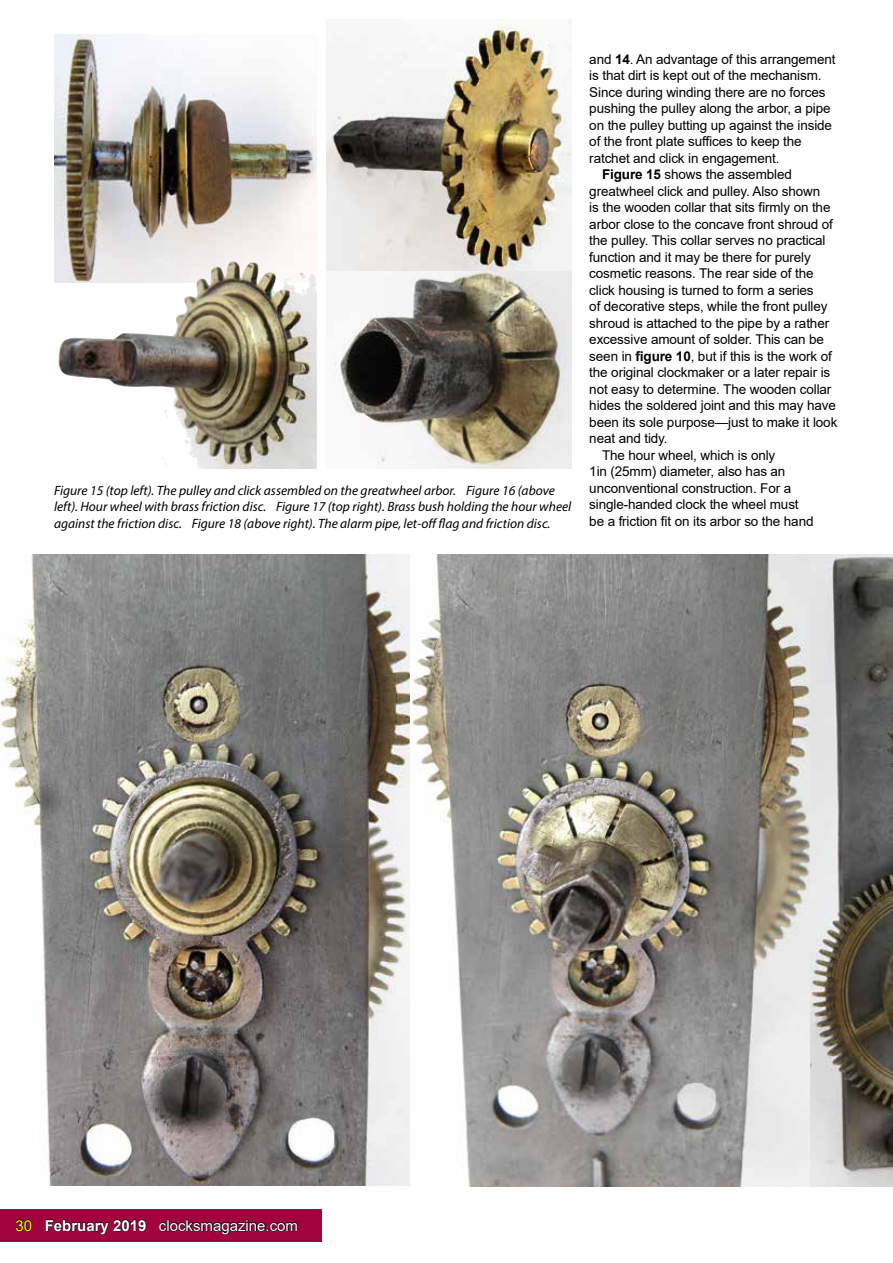
<style>
.page{position:relative;width:893px;height:1263px;background:#fff}
.page>*{position:absolute;margin:0;border:0;box-sizing:border-box;transform-origin:0 0}
.t1{font:15px "Arial";color:#fff}
.t2{font:13.5px "Arial";letter-spacing:-.01em;color:#000}
.t3{font:italic 13.5px/16.5px "Myriad Pro";color:#000}
.s1{font-weight:700}
.s2{color:#ff0}
</style>
<div class="page">
<div style="left:0;top:1209px;width:322px;height:32px;background:#a1013c"></div>
<svg style="left:15px;top:1219px;width:17px;height:13px"></svg>
<svg style="left:45px;top:1219px;width:101px;height:16px"></svg>
<svg style="left:159px;top:1219px;width:139px;height:16px"></svg>
<img style="left:54px;top:35px;width:263px;height:248px">
<img style="left:58px;top:261px;width:259px;height:208px">
<img style="left:327px;top:19px;width:244px;height:252px">
<img style="left:334px;top:271px;width:237px;height:198px">
<img style="left:0;top:555px;width:410px;height:630px">
<img style="left:410px;top:555px;width:400px;height:631px">
<img style="left:810px;top:555px;width:83px;height:631px">
<p class="t3" style="left:54px;top:482px;width:519px">Figure 15 (top left). The pulley and click assembled on the greatwheel arbor. Figure 16 (above left). Hour wheel with brass friction disc. Figure 17 (top right). Brass bush holding the hour wheel against the friction disc. Figure 18 (above right). The alarm pipe, let-off flag and friction disc.</p>
<p class="t2" style="left:589px;top:50px;width:248px">and <span class="s1">14</span>. An advantage of this arrangement</p>
<p class="t2" style="left:589px;top:66px;width:234px">is that dirt is kept out of the mechanism.</p>
<p class="t2" style="left:589px;top:83px;width:238px">Since during winding there are no forces</p>
<p class="t2" style="left:589px;top:99px;width:243px">pushing the pulley along the arbor, a pipe</p>
<p class="t2" style="left:589px;top:116px;width:244px">on the pulley butting up against the inside</p>
<p class="t2" style="left:589px;top:132px;width:214px">of the front plate suffices to keep the</p>
<p class="t2" style="left:589px;top:149px;width:192px">ratchet and click in engagement.</p>
<p class="t2" style="left:602px;top:165px;width:191px"><span class="s1">Figure 15</span> shows the assembled</p>
<p class="t2" style="left:589px;top:182px;width:232px">greatwheel click and pulley. Also shown</p>
<p class="t2" style="left:589px;top:198px;width:243px">is the wooden collar that sits firmly on the</p>
<p class="t2" style="left:589px;top:215px;width:245px">arbor close to the concave front shroud of</p>
<p class="t2" style="left:589px;top:231px;width:238px">the pulley. This collar serves no practical</p>
<p class="t2" style="left:589px;top:248px;width:223px">function and it may be there for purely</p>
<p class="t2" style="left:589px;top:264px;width:226px">cosmetic reasons. The rear side of the</p>
<p class="t2" style="left:589px;top:281px;width:226px">click housing is turned to form a series</p>
<p class="t2" style="left:589px;top:297px;width:240px">of decorative steps, while the front pulley</p>
<p class="t2" style="left:589px;top:314px;width:241px">shroud is attached to the pipe by a rather</p>
<p class="t2" style="left:589px;top:330px;width:236px">excessive amount of solder. This can be</p>
<p class="t2" style="left:589px;top:347px;width:244px">seen in <span class="s1">figure 10</span>, but if this is the work of</p>
<p class="t2" style="left:589px;top:363px;width:243px">the original clockmaker or a later repair is</p>
<p class="t2" style="left:589px;top:380px;width:244px">not easy to determine. The wooden collar</p>
<p class="t2" style="left:589px;top:396px;width:248px">hides the soldered joint and this may have</p>
<p class="t2" style="left:589px;top:413px;width:250px">been its sole purpose—just to make it look</p>
<p class="t2" style="left:589px;top:429px;width:80px">neat and tidy.</p>
<p class="t2" style="left:602px;top:446px;width:175px">The hour wheel, which is only</p>
<p class="t2" style="left:589px;top:462px;width:198px">1in (25mm) diameter, also has an</p>
<p class="t2" style="left:589px;top:479px;width:203px">unconventional construction. For a</p>
<p class="t2" style="left:589px;top:495px;width:211px">single-handed clock the wheel must</p>
<p class="t2" style="left:589px;top:512px;width:226px">be a friction fit on its arbor so the hand</p>
<p class="t1" style="left:15px;top:1215px;width:284px"><span class="s2">30</span> <span class="s1">February 2019</span> clocksmagazine.com</p>
</div>
